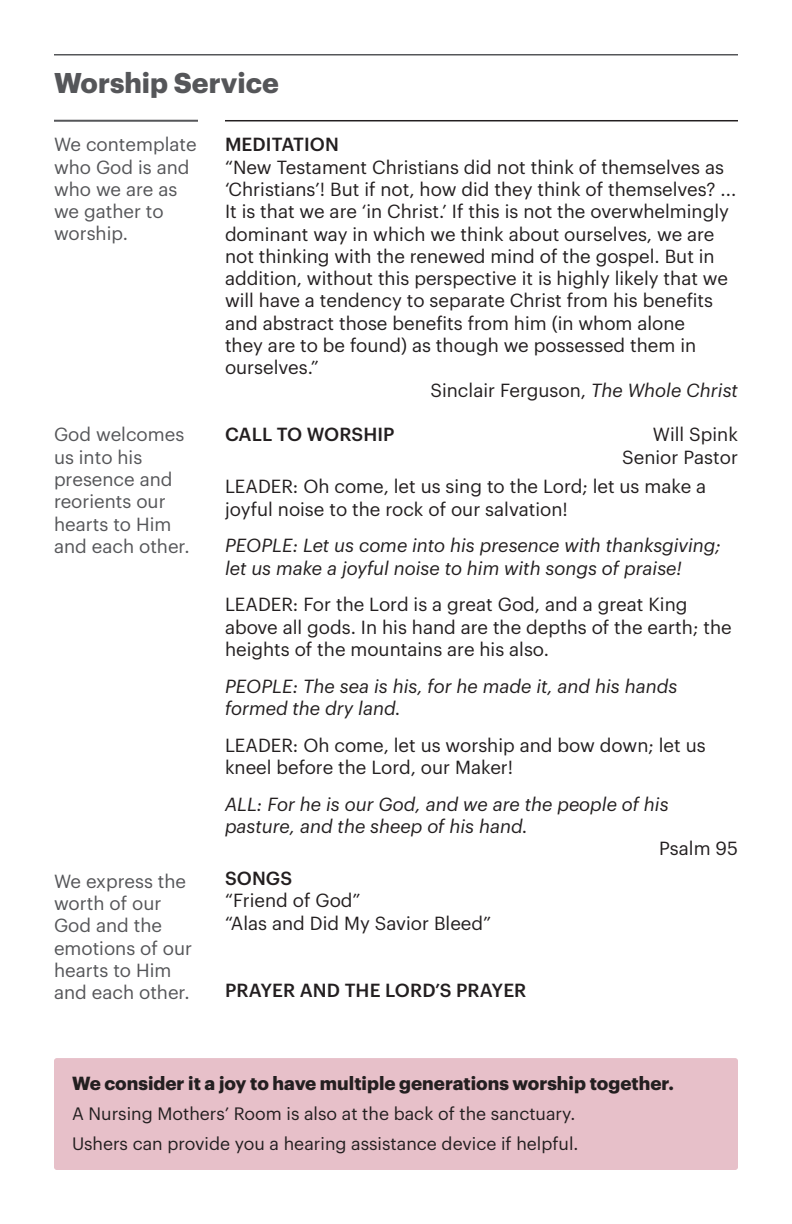
<style>
.page{position:relative;width:792px;height:1224px;background:#fff}
.page>*{position:absolute;margin:0;border:0;box-sizing:border-box;transform-origin:0 0}
.t1{font:700 28px "Graphik";color:#555659}
.t2{font:18.6px/22.4px "Graphik";color:#231f20}
.t3{font:italic 18.6px/22.4px "Graphik";color:#231f20}
.t4{font:18.6px/22.4px "Graphik";color:#555659}
.t5{font:700 18.6px "Graphik";color:#231f20}
.t6{font:500 18.6px "Graphik";letter-spacing:.005em;color:#231f20}
.t7{font:17.6px "Graphik";color:#231f20}
.s1{font-style:italic}
</style>
<div class="page">
<hr style="left:54px;top:120px;width:144px;height:2px;background:#555659">
<hr style="left:225px;top:120px;width:513px;height:1px;background:#231f20">
<hr style="left:54px;top:54px;width:684px;height:2px;background:#555659">
<div style="left:54px;top:1058px;width:684px;height:112px;background:#e7c0c9;border-radius:3px"></div>
<p class="t1" style="left:54px;top:61px;width:226px">Worship Service</p>
<p class="t4" style="left:54px;top:132px;width:144px">We contemplate who God is and who we are as we gather to worship.</p>
<p class="t4" style="left:54px;top:422px;width:137px">God welcomes us into his presence and reorients our hearts to Him and each other.</p>
<p class="t4" style="left:54px;top:868px;width:140px">We express the worth of our<br>God and the emotions of our hearts to Him and each other.</p>
<p class="t6" style="left:225px;top:130px;width:115px">MEDITATION</p>
<p class="t2" style="left:225px;top:154px;width:513px">“New Testament Christians did not think of themselves as ‘Christians’! But if not, how did they think of themselves? ...<br>It is that we are ‘in Christ.’ If this is not the overwhelmingly dominant way in which we think about ourselves, we are not thinking with the renewed mind of the gospel. But in addition, without this perspective it is highly likely that we will have a tendency to separate Christ from his benefits and abstract those benefits from him (in whom alone<br>they are to be found) as though we possessed them in ourselves.”</p>
<p class="t2" style="left:430px;top:377px;width:309px">Sinclair Ferguson, <span class="s1">The Whole Christ</span></p>
<p class="t6" style="left:225px;top:421px;width:171px">CALL TO WORSHIP</p>
<p class="t2" style="left:622px;top:422px;width:117px;text-align:right">Will Spink<br>Senior Pastor</p>
<p class="t2" style="left:225px;top:474px;width:483px">LEADER: Oh come, let us sing to the Lord; let us make a joyful noise to the rock of our salvation!</p>
<p class="t3" style="left:225px;top:533px;width:497px">PEOPLE: Let us come into his presence with thanksgiving; let us make a joyful noise to him with songs of praise!</p>
<p class="t2" style="left:225px;top:592px;width:464px">LEADER: For the Lord is a great God, and a great King</p>
<p class="t2" style="left:225px;top:614px;width:508px">above all gods. In his hand are the depths of the earth; the heights of the mountains are his also.</p>
<p class="t3" style="left:225px;top:673px;width:454px">PEOPLE: The sea is his, for he made it, and his hands formed the dry land.</p>
<p class="t2" style="left:225px;top:732px;width:482px">LEADER: Oh come, let us worship and bow down; let us kneel before the Lord, our Maker!</p>
<p class="t3" style="left:225px;top:791px;width:445px">ALL: For he is our God, and we are the people of his pasture, and the sheep of his hand.</p>
<p class="t2" style="left:659px;top:836px;width:80px">Psalm 95</p>
<p class="t6" style="left:225px;top:864px;width:69px">SONGS</p>
<p class="t2" style="left:225px;top:888px;width:137px">“Friend of God”</p>
<p class="t2" style="left:225px;top:910px;width:268px">“Alas and Did My Savior Bleed”</p>
<p class="t6" style="left:225px;top:976px;width:303px">PRAYER AND THE LORD’S PRAYER</p>
<p class="t5" style="left:72px;top:1069px;width:603px">We consider it a joy to have multiple generations worship together.</p>
<p class="t7" style="left:72px;top:1101px;width:505px">A Nursing Mothers’ Room is also at the back of the sanctuary.</p>
<p class="t7" style="left:72px;top:1131px;width:508px">Ushers can provide you a hearing assistance device if helpful.</p>
</div>
